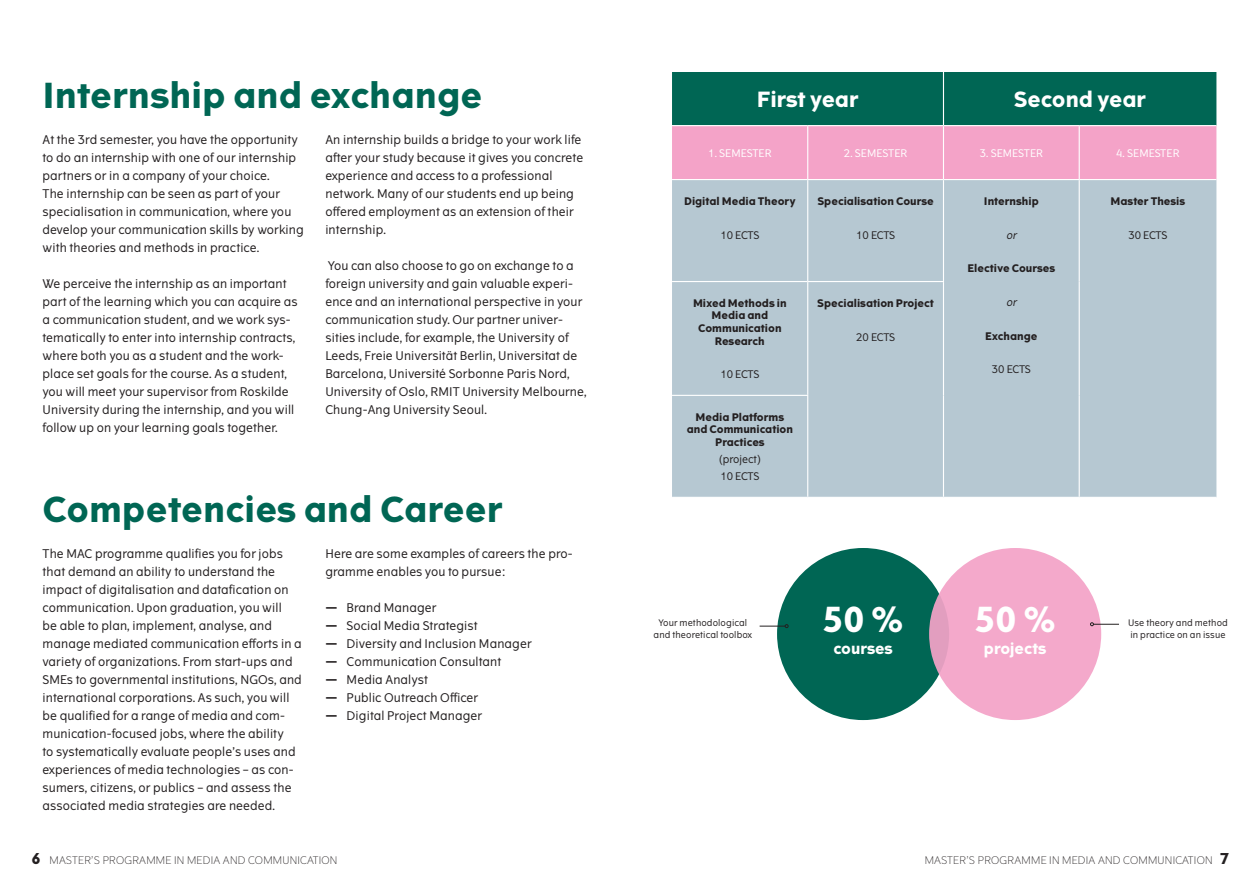
<style>
.page{position:relative;width:1259px;height:893px;background:#fff}
.page>*{position:absolute;margin:0;border:0;box-sizing:border-box;transform-origin:0 0}
.Heading_2_-_Bold_16_-_lysblå{font:700 34.5px "The Wave";letter-spacing:.01em;color:#006654}
.Sidetal{font:700 34.5px "The Wave";color:#fff}
.Semesterskema{font:700 21px "The Wave";color:#fff}
.Sidetal-2{font:700 15px "The Wave";color:#fff}
.Brødtekst_Regular_8_12{font:12px/18px "The Wave";letter-spacing:.01em;color:#231f20}
.Semesterskema-2{font:700 10.5px/12.6px "The Wave";color:#231f20;text-align:center}
.t1{font:300 10.5px "The Wave";letter-spacing:.025em;color:#231f20}
.Semesterskema-3{font:10.5px "The Wave";letter-spacing:-.02em;color:#231f20}
.Semesterskema-4{font:10.5px "The Wave";letter-spacing:.01em;color:#fff}
.Semesterskema-5{font:10.5px "The Wave";color:#231f20}
.Semesterskema-6{font:italic 10.5px "The Wave";color:#231f20}
.Brødtekst_Regular_8_12-2{font:9px/12px "The Wave";letter-spacing:.01em;color:#231f20}
.s1{font-weight:700}
.s2{font-weight:700;font-size:15px}
</style>
<div class="page">
<div style="left:777px;top:548px;width:172px;height:172px;background:#006654;border-radius:50%"></div>
<div style="left:929px;top:548px;width:172px;height:172px;background:#f4a3c8;border-radius:50%"></div>
<svg style="left:759px;top:624px;width:29px;height:4px"></svg>
<svg style="left:1090px;top:622px;width:29px;height:4px"></svg>
<svg style="left:672px;top:72px;width:544px;height:107px;background:#79848e"></svg>
<div style="left:672px;top:180px;width:544px;height:317px;background:#b6c8d2"></div>
<hr style="left:943px;top:72px;width:1px;height:53px;background:#fff">
<hr style="left:672px;top:125px;width:135px;height:1px;background:#fff">
<hr style="left:807px;top:125px;width:136px;height:1px;background:#fff">
<hr style="left:807px;top:126px;width:1px;height:53px;background:#fff">
<hr style="left:943px;top:125px;width:136px;height:1px;background:#fff">
<hr style="left:943px;top:126px;width:1px;height:53px;background:#fff">
<hr style="left:1079px;top:125px;width:137px;height:1px;background:#fff">
<hr style="left:1078px;top:126px;width:1px;height:53px;background:#fff">
<hr style="left:807px;top:180px;width:1px;height:101px;background:#fff">
<hr style="left:943px;top:180px;width:1px;height:101px;background:#fff">
<hr style="left:1078px;top:180px;width:1px;height:102px;background:#fff">
<hr style="left:807px;top:282px;width:1px;height:113px;background:#fff">
<hr style="left:943px;top:282px;width:1px;height:113px;background:#fff">
<hr style="left:1078px;top:282px;width:1px;height:113px;background:#fff">
<hr style="left:807px;top:396px;width:1px;height:101px;background:#fff">
<hr style="left:943px;top:395px;width:1px;height:102px;background:#fff">
<hr style="left:1078px;top:395px;width:1px;height:102px;background:#fff">
<hr style="left:672px;top:281px;width:135px;height:1px;background:#fff">
<hr style="left:807px;top:281px;width:137px;height:1px;background:#fff">
<hr style="left:672px;top:395px;width:136px;height:1px;background:#fff">
<p class="Heading_2_-_Bold_16_-_lysblå" style="left:43px;top:73px;width:441px">Internship and exchange</p>
<p class="Brødtekst_Regular_8_12" style="left:43px;top:131px;width:263px">At the 3rd semester, you have the opportunity to do an internship with one of our internship partners or in a company of your choice.<br>The internship can be seen as part of your specialisation in communication, where you develop your communication skills by working with theories and methods in practice.</p>
<p class="Brødtekst_Regular_8_12" style="left:43px;top:275px;width:256px">We perceive the internship as an important part of the learning which you can acquire as a communication student, and we work sys&shy;tematically to enter into internship contracts, where both you as a student and the work&shy;place set goals for the course. As a student, you will meet your supervisor from Roskilde University during the internship, and you will follow up on your learning goals together.</p>
<p class="Brødtekst_Regular_8_12" style="left:325px;top:131px;width:259px">An internship builds a bridge to your work life after your study because it gives you concrete experience and access to a professional network. Many of our students end up being offered employment as an extension of their internship.</p>
<p class="Brødtekst_Regular_8_12" style="left:325px;top:257px;width:263px">You can also choose to go on exchange to a foreign university and gain valuable experi&shy;ence and an international perspective in your communication study. Our partner univer&shy;sities include, for example, the University of Leeds, Freie Universität Berlin, Universitat de Barcelona, Université Sorbonne Paris Nord, University of Oslo, RMIT University Melbourne, Chung-Ang University Seoul.</p>
<p class="Heading_2_-_Bold_16_-_lysblå" style="left:43px;top:487px;width:462px">Competencies and Career</p>
<p class="Brødtekst_Regular_8_12" style="left:43px;top:545px;width:261px">The MAC programme qualifies you for jobs that demand an ability to understand the impact of digitalisation and datafication on communication. Upon graduation, you will<br>be able to plan, implement, analyse, and manage mediated communication efforts in a variety of organizations. From start-ups and SMEs to governmental institutions, NGOs, and international corporations. As such, you will be qualified for a range of media and com&shy;munication-focused jobs, where the ability<br>to systematically evaluate people’s uses and experiences of media technologies – as con&shy;sumers, citizens, or publics – and assess the associated media strategies are needed.</p>
<p class="Brødtekst_Regular_8_12" style="left:325px;top:545px;width:249px">Here are some examples of careers the pro&shy;gramme enables you to pursue:</p>
<p class="Brødtekst_Regular_8_12" style="left:325px;top:599px;width:113px"><span class="s1">—</span> Brand Manager</p>
<p class="Brødtekst_Regular_8_12" style="left:325px;top:617px;width:154px"><span class="s1">—</span> Social Media Strategist</p>
<p class="Brødtekst_Regular_8_12" style="left:325px;top:635px;width:208px"><span class="s1">—</span> Diversity and Inclusion Manager</p>
<p class="Brødtekst_Regular_8_12" style="left:325px;top:653px;width:178px"><span class="s1">—</span> Communication Consultant</p>
<p class="Brødtekst_Regular_8_12" style="left:325px;top:671px;width:104px"><span class="s1">—</span> Media Analyst</p>
<p class="Brødtekst_Regular_8_12" style="left:325px;top:689px;width:154px"><span class="s1">—</span> Public Outreach Officer</p>
<p class="Brødtekst_Regular_8_12" style="left:325px;top:707px;width:158px"><span class="s1">—</span> Digital Project Manager</p>
<p class="Semesterskema" style="left:757px;top:86px;width:103px">First year</p>
<p class="Semesterskema" style="left:1014px;top:86px;width:134px">Second year</p>
<p class="Semesterskema-4" style="left:708px;top:146px;width:65px">1. SEMESTER</p>
<p class="Semesterskema-4" style="left:844px;top:146px;width:65px">2. SEMESTER</p>
<p class="Semesterskema-4" style="left:979px;top:146px;width:65px">3. SEMESTER</p>
<p class="Semesterskema-4" style="left:1116px;top:146px;width:65px">4. SEMESTER</p>
<p class="Semesterskema-2" style="left:684px;top:195px;width:113px">Digital Media Theory</p>
<p class="Semesterskema-3" style="left:720px;top:228px;width:40px">10 ECTS</p>
<p class="Semesterskema-2" style="left:817px;top:195px;width:118px">Specialisation Course</p>
<p class="Semesterskema-3" style="left:856px;top:228px;width:40px">10 ECTS</p>
<p class="Semesterskema-2" style="left:984px;top:195px;width:56px">Internship</p>
<p class="Semesterskema-6" style="left:1006px;top:228px;width:14px">or</p>
<p class="Semesterskema-2" style="left:967px;top:262px;width:89px">Elective Courses</p>
<p class="Semesterskema-6" style="left:1006px;top:295px;width:14px">or</p>
<p class="Semesterskema-2" style="left:985px;top:330px;width:54px">Exchange</p>
<p class="Semesterskema-3" style="left:992px;top:363px;width:40px">30 ECTS</p>
<p class="Semesterskema-2" style="left:1110px;top:195px;width:76px">Master Thesis</p>
<p class="Semesterskema-3" style="left:1128px;top:228px;width:40px">30 ECTS</p>
<p class="Semesterskema-2" style="left:693px;top:297px;width:95px">Mixed Methods in<br>Media and<br>Communication<br>Research</p>
<p class="Semesterskema-3" style="left:720px;top:368px;width:40px">10 ECTS</p>
<p class="Semesterskema-2" style="left:817px;top:297px;width:118px">Specialisation Project</p>
<p class="Semesterskema-3" style="left:856px;top:330px;width:40px">20 ECTS</p>
<p class="Semesterskema-2" style="left:687px;top:411px;width:108px">Media Platforms and Communication<br>Practices</p>
<p class="Semesterskema-5" style="left:718px;top:452px;width:45px">(project)</p>
<p class="Semesterskema-3" style="left:720px;top:469px;width:40px">10 ECTS</p>
<p class="Brødtekst_Regular_8_12-2" style="left:653px;top:617px;width:100px;text-align:center">Your methodological and theoretical toolbox</p>
<p class="Sidetal" style="left:822px;top:597px;width:83px">50 %</p>
<p class="Sidetal-2" style="left:833px;top:639px;width:61px">courses</p>
<p class="Sidetal" style="left:974px;top:597px;width:83px">50 %</p>
<p class="Sidetal-2" style="left:984px;top:639px;width:64px">projects</p>
<p class="Brødtekst_Regular_8_12-2" style="left:1128px;top:617px;width:101px">Use theory and method in practice on an issue</p>
<p class="t1" style="left:31px;top:854px;width:307px"><span class="s2">6</span> MASTER’S PROGRAMME IN MEDIA AND COMMUNICATION</p>
<p class="t1" style="left:924px;top:854px;width:306px">MASTER’S PROGRAMME IN MEDIA AND COMMUNICATION <span class="s2">7</span></p>
</div>
